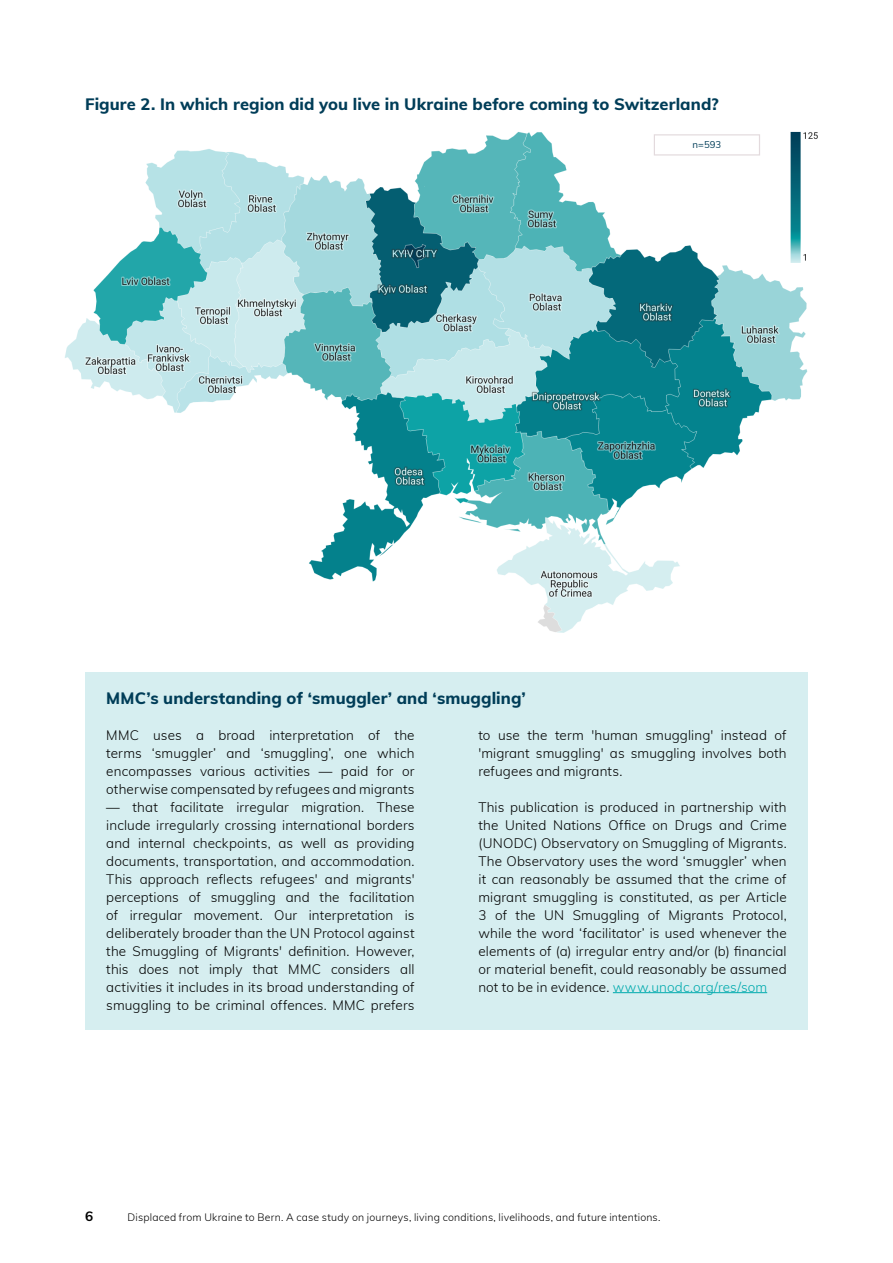
<style>
.page{position:relative;width:893px;height:1263px;background:#fff}
.page>*{position:absolute;margin:0;border:0;box-sizing:border-box;transform-origin:0 0}
.t1{font:800 16.5px "Muli";letter-spacing:.005em;color:#003d58}
.t2{font:300 13.5px/18px "Muli";letter-spacing:.005em;color:#000;text-align:justify}
.t3{font:700 13.5px "Muli";color:#000}
.t4{font:300 10.5px "Muli";letter-spacing:.02em;color:#000}
.t5{font:9.6px "Muli";color:#003d58}
.s1{color:#00aaad}
</style>
<div class="page">
<div style="left:85px;top:672px;width:723px;height:357px;background:#d6eef0"></div>
<hr style="left:613px;top:992px;width:154px;height:1px;background:#00aaad">
<img style="left:65px;top:131px;width:753px;height:502px">
<div style="left:654px;top:134px;width:106px;height:22px;background:#fff;border:1px solid #e3dadd"></div>
<p class="t1" style="left:85px;top:92px;width:635px">Figure 2. In which region did you live in Ukraine before coming to Switzerland?</p>
<p class="t5" style="left:693px;top:138px;width:30px">n=593</p>
<p class="t1" style="left:106px;top:686px;width:421px">MMC’s understanding of ‘smuggler’ and ‘smuggling’</p>
<p class="t2" style="left:106px;top:725px;width:310px">MMC uses a broad interpretation of the terms ‘smuggler’ and ‘smuggling’, one which encompasses various activities — paid for or otherwise compensated by refugees and migrants</p>
<p class="t2" style="left:106px;top:797px;width:310px">— that facilitate irregular migration. These include irregularly crossing international borders and internal checkpoints, as well as providing documents, transportation, and accommodation.<br>This approach reflects refugees' and migrants' perceptions of smuggling and the facilitation of irregular movement. Our interpretation is deliberately broader than the UN Protocol against the Smuggling of Migrants' definition. However, this does not imply that MMC considers all activities it includes in its broad understanding of smuggling to be criminal offences. MMC prefers</p>
<p class="t2" style="left:478px;top:725px;width:310px">to use the term 'human smuggling' instead of 'migrant smuggling' as smuggling involves both refugees and migrants.</p>
<p class="t2" style="left:478px;top:797px;width:310px">This publication is produced in partnership with the United Nations Office on Drugs and Crime (UNODC) Observatory on Smuggling of Migrants.<br>The Observatory uses the word ‘smuggler’ when it can reasonably be assumed that the crime of migrant smuggling is constituted, as per Article 3 of the UN Smuggling of Migrants Protocol, while the word ‘facilitator’ is used whenever the elements of (a) irregular entry and/or (b) financial or material benefit, could reasonably be assumed not to be in evidence. <span class="s1">www.unodc.org/res/som</span></p>
<p class="t3" style="left:85px;top:1206px;width:10px">6</p>
<p class="t4" style="left:128px;top:1210px;width:534px">Displaced from Ukraine to Bern. A case study on journeys, living conditions, livelihoods, and future intentions.</p>
</div>
